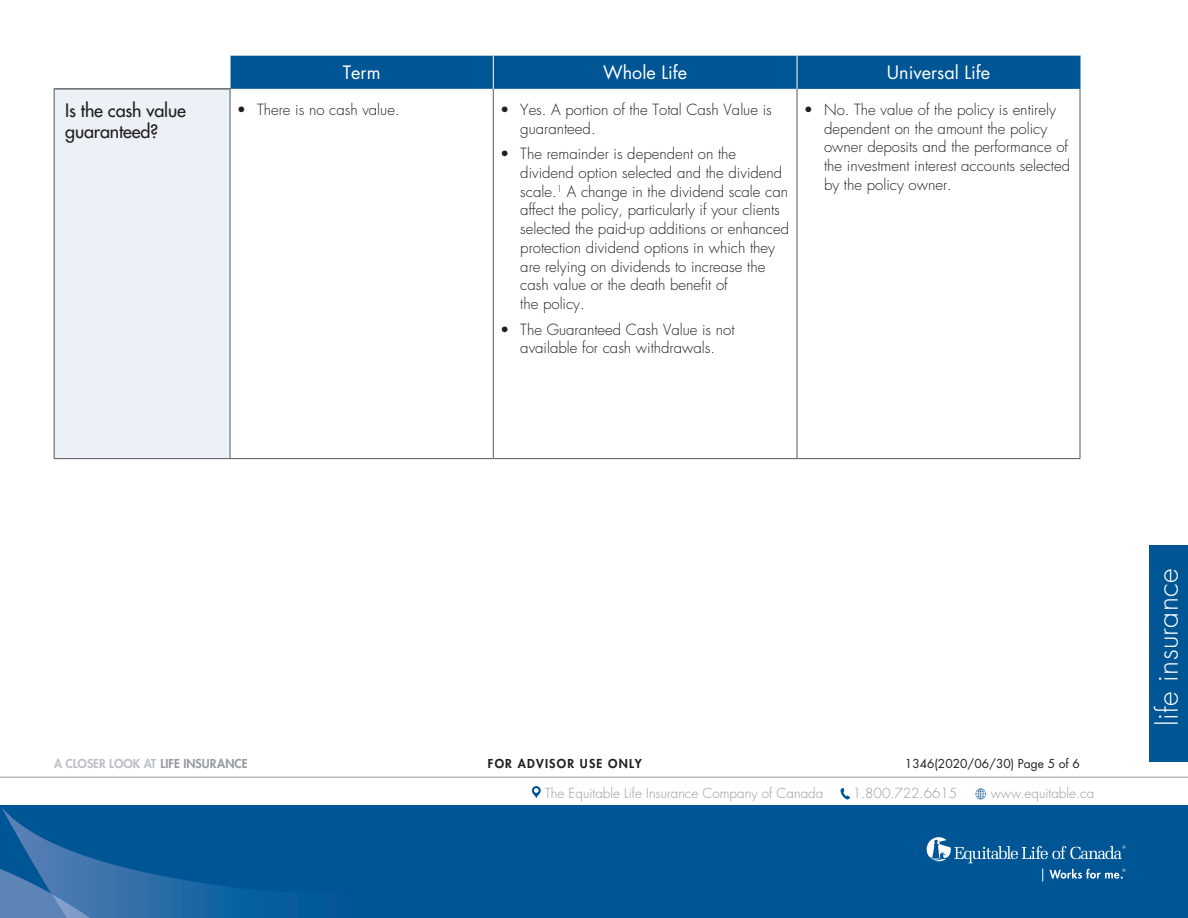
<style>
.page{position:relative;width:1188px;height:918px;background:#fff}
.page>*{position:absolute;margin:0;border:0;box-sizing:border-box;transform-origin:0 0}
.t1{font:300 28.5px "Futura Std";letter-spacing:.01em;color:#fff}
.t2{font:18px "Futura Std";color:#fff}
.t3{font:500 18px/21px "Futura Std";letter-spacing:-.01em;color:#231f20}
.t4{font:300 15px/18.8px "Futura Std";color:#231f20}
.t5{font:300 13.5px "Futura Std";color:#959ca1}
.t6{font:800 12px "Futura Std";color:#bcc1c6}
.t7{font:12px "Futura Std";color:#231f20}
.t8{font:800 12px "Futura Std";letter-spacing:.1em;color:#231f20}
.s1{color:#959ca1}
</style>
<div class="page">
<div style="left:1149px;top:545px;width:39px;height:217px;background:#005595"></div>
<div style="left:0;top:806px;width:1188px;height:112px;background:#005595"></div>
<div style="left:0;top:805px;width:1095px;height:113px;background:#005595"></div>
<svg style="left:0;top:807px;width:259px;height:111px"></svg>
<svg style="left:1049px;top:869px;width:76px;height:10px"></svg>
<svg style="left:926px;top:837px;width:199px;height:26px"></svg>
<svg style="left:1042px;top:869px;width:1px;height:13px"></svg>
<hr style="left:0;top:777px;width:1188px;height:1px;background:#959ca1">
<svg style="left:841px;top:788px;width:9px;height:12px"></svg>
<svg style="left:531px;top:786px;width:10px;height:12px"></svg>
<svg style="left:976px;top:788px;width:10px;height:11px"></svg>
<div style="left:231px;top:56px;width:566px;height:33px;background:#005595"></div>
<div style="left:797px;top:55px;width:283px;height:34px;background:#005595"></div>
<div style="left:54px;top:89px;width:176px;height:370px;background:#ecf1f7"></div>
<hr style="left:493px;top:55px;width:1px;height:34px;background:#fff">
<hr style="left:797px;top:55px;width:1px;height:34px;background:#fff">
<hr style="left:1080px;top:55px;width:1px;height:34px;background:#005595">
<hr style="left:797px;top:55px;width:283px;height:1px;background:#fff">
<hr style="left:493px;top:89px;width:1px;height:369px;background:#57585a">
<hr style="left:797px;top:89px;width:1px;height:369px;background:#57585a">
<hr style="left:1080px;top:89px;width:1px;height:369px;background:#57585a">
<hr style="left:230px;top:458px;width:263px;height:1px;background:#57585a">
<hr style="left:493px;top:458px;width:304px;height:1px;background:#57585a">
<hr style="left:797px;top:458px;width:283px;height:1px;background:#57585a">
<hr style="left:54px;top:89px;width:1px;height:369px;background:#57585a">
<hr style="left:54px;top:89px;width:176px;height:1px;background:#231f20">
<hr style="left:230px;top:89px;width:1px;height:369px;background:#57585a">
<hr style="left:54px;top:458px;width:176px;height:1px;background:#57585a">
<p class="t2" style="left:343px;top:61px;width:39px">Term</p>
<p class="t2" style="left:603px;top:61px;width:85px">Whole Life</p>
<p class="t2" style="left:887px;top:61px;width:105px">Universal Life</p>
<p class="t3" style="left:65px;top:100px;width:122px">Is the cash value guaranteed?</p>
<p class="t4" style="left:237px;top:100px;width:164px">• There is no cash value.</p>
<p class="t4" style="left:520px;top:100px;width:253px;text-indent:-20px">• Yes. A portion of the Total Cash Value is guaranteed.</p>
<p class="t4" style="left:520px;top:145px;width:270px;text-indent:-20px">• The remainder is dependent on the dividend option selected and the dividend scale.<sup>1</sup> A change in the dividend scale can affect the policy, particularly if your clients selected the paid-up additions or enhanced protection dividend options in which they are relying on dividends to increase the cash value or the death benefit of<br>the policy.</p>
<p class="t4" style="left:500px;top:320px;width:236px;text-align:center">• The Guaranteed Cash Value is not available for cash withdrawals.</p>
<p class="t4" style="left:824px;top:100px;width:248px;text-indent:-20px">• No. The value of the policy is entirely dependent on the amount the policy owner deposits and the performance of the investment interest accounts selected by the policy owner.</p>
<p class="t6" style="left:54px;top:756px;width:195px">A CLOSER LOOK AT <span class="s1">LIFE INSURANCE</span></p>
<p class="t8" style="left:488px;top:756px;width:155px">FOR ADVISOR USE ONLY</p>
<p class="t7" style="left:905px;top:756px;width:177px">1346(2020/06/30) Page 5 of 6</p>
<p class="t5" style="left:545px;top:785px;width:280px">The Equitable Life Insurance Company of Canada</p>
<p class="t5" style="left:853px;top:785px;width:106px">1.800.722.6615</p>
<p class="t5" style="left:991px;top:785px;width:105px">www.equitable.ca</p>
<h1 class="t1" style="left:1150px;top:726px;width:159px;rotate:-90deg">life insurance</h1>
</div>
